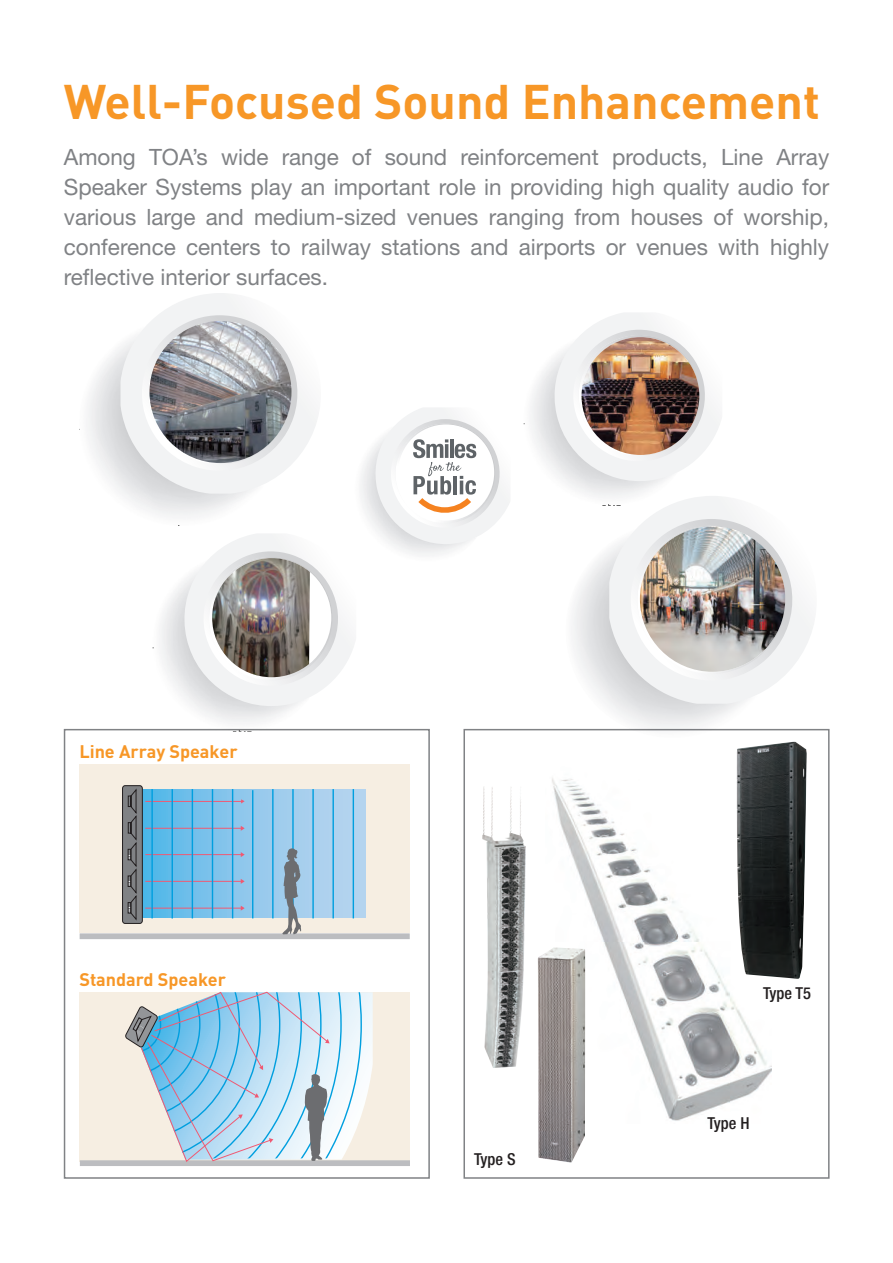
<style>
.page{position:relative;width:893px;height:1263px;background:#fff}
.page>*{position:absolute;margin:0;border:0;box-sizing:border-box;transform-origin:0 0}
.t1{font:700 48px "DIN";color:#f79727}
.t2{font:22.5px/30px "Helvetica Neue LT Std";color:#808285;text-align:justify}
.t3{font:700 18px "DIN";color:#f79727}
.t4{font:500 condensed 16.5px "Helvetica Neue LT Std";color:#231f20}
</style>
<div class="page">
<div style="left:463px;top:729px;width:367px;height:450px;border:2px solid #808285"></div>
<img style="left:552px;top:762px;width:219px;height:359px">
<img style="left:510px;top:787px;width:10px;height:48px">
<img style="left:538px;top:947px;width:47px;height:216px">
<img style="left:737px;top:742px;width:70px;height:237px">
<div style="left:79px;top:992px;width:331px;height:170px;background:#f6eee2"></div>
<div style="left:80px;top:1160px;width:330px;height:6px;background:#bcbdc0"></div>
<svg style="left:124px;top:991px;width:249px;height:171px"></svg>
<div style="left:79px;top:765px;width:331px;height:168px;background:#f6eee2"></div>
<svg style="left:143px;top:789px;width:222px;height:129px;background:#8ac6eb"></svg>
<div style="left:123px;top:786px;width:19px;height:137px;background:#808285;border-radius:3px"></div>
<div style="left:122px;top:785px;width:21px;height:139px;border:1px solid #231f20;border-radius:3px"></div>
<svg style="left:128px;top:788px;width:9px;height:132px"></svg>
<hr style="left:145px;top:801px;width:97px;height:1px;background:#f05972">
<svg style="left:241px;top:799px;width:4px;height:5px"></svg>
<hr style="left:145px;top:828px;width:97px;height:1px;background:#f05972">
<svg style="left:241px;top:826px;width:4px;height:5px"></svg>
<hr style="left:145px;top:854px;width:97px;height:1px;background:#f05972">
<svg style="left:241px;top:852px;width:4px;height:5px"></svg>
<hr style="left:145px;top:881px;width:97px;height:1px;background:#f05972">
<svg style="left:241px;top:879px;width:4px;height:5px"></svg>
<hr style="left:145px;top:908px;width:97px;height:1px;background:#f05972">
<svg style="left:241px;top:906px;width:4px;height:5px"></svg>
<hr style="left:151px;top:789px;width:2px;height:129px;background:#009fdf">
<hr style="left:172px;top:789px;width:1px;height:129px;background:#009fdf">
<hr style="left:192px;top:789px;width:1px;height:129px;background:#009fdf">
<hr style="left:212px;top:789px;width:1px;height:129px;background:#009fdf">
<hr style="left:232px;top:789px;width:1px;height:129px;background:#009fdf">
<hr style="left:252px;top:790px;width:1px;height:128px;background:#009fdf">
<hr style="left:272px;top:789px;width:2px;height:129px;background:#009fdf">
<hr style="left:292px;top:789px;width:2px;height:129px;background:#009fdf">
<hr style="left:312px;top:789px;width:2px;height:129px;background:#009fdf">
<hr style="left:332px;top:789px;width:2px;height:129px;background:#009fdf">
<hr style="left:353px;top:789px;width:1px;height:129px;background:#009fdf">
<div style="left:80px;top:933px;width:330px;height:6px;background:#bcbdc0"></div>
<svg style="left:282px;top:848px;width:19px;height:86px;background:#8c9ca8"></svg>
<div style="left:64px;top:729px;width:366px;height:450px;border:2px solid #808285"></div>
<img style="left:79px;top:348px;width:167px;height:178px">
<svg style="left:121px;top:293px;width:197px;height:201px"></svg>
<img style="left:149px;top:321px;width:143px;height:142px;border-radius:71px">
<img style="left:152px;top:592px;width:158px;height:139px">
<svg style="left:176px;top:534px;width:178px;height:181px"></svg>
<div style="left:212px;top:558px;width:119px;height:119px;background:#fff;border-radius:50%"></div>
<img style="left:212px;top:558px;width:98px;height:119px">
<svg style="left:609px;top:496px;width:205px;height:208px"></svg>
<svg style="left:621px;top:517px;width:181px;height:173px"></svg>
<img style="left:640px;top:526px;width:145px;height:146px;border-radius:73px">
<img style="left:523px;top:371px;width:154px;height:135px">
<svg style="left:546px;top:313px;width:175px;height:176px"></svg>
<img style="left:581px;top:337px;width:118px;height:118px;border-radius:59px">
<svg style="left:369px;top:408px;width:141px;height:143px"></svg>
<h1 class="t1" style="left:64px;top:70px;width:758px">Well-Focused Sound Enhancement</h1>
<p class="t2" style="left:64px;top:141px;width:767px">Among TOA’s wide range of sound reinforcement products, Line Array Speaker Systems play an important role in providing high quality audio for various large and medium-sized venues ranging from houses of worship, conference centers to railway stations and airports or venues with highly reflective interior surfaces.</p>
<p class="t3" style="left:79px;top:740px;width:160px">Line Array Speaker</p>
<p class="t3" style="left:79px;top:968px;width:148px">Standard Speaker</p>
<p class="t4" style="left:474px;top:1149px;width:43px">Type S</p>
<p class="t4" style="left:763px;top:983px;width:49px">Type T5</p>
<p class="t4" style="left:707px;top:1113px;width:44px">Type H</p>
</div>
